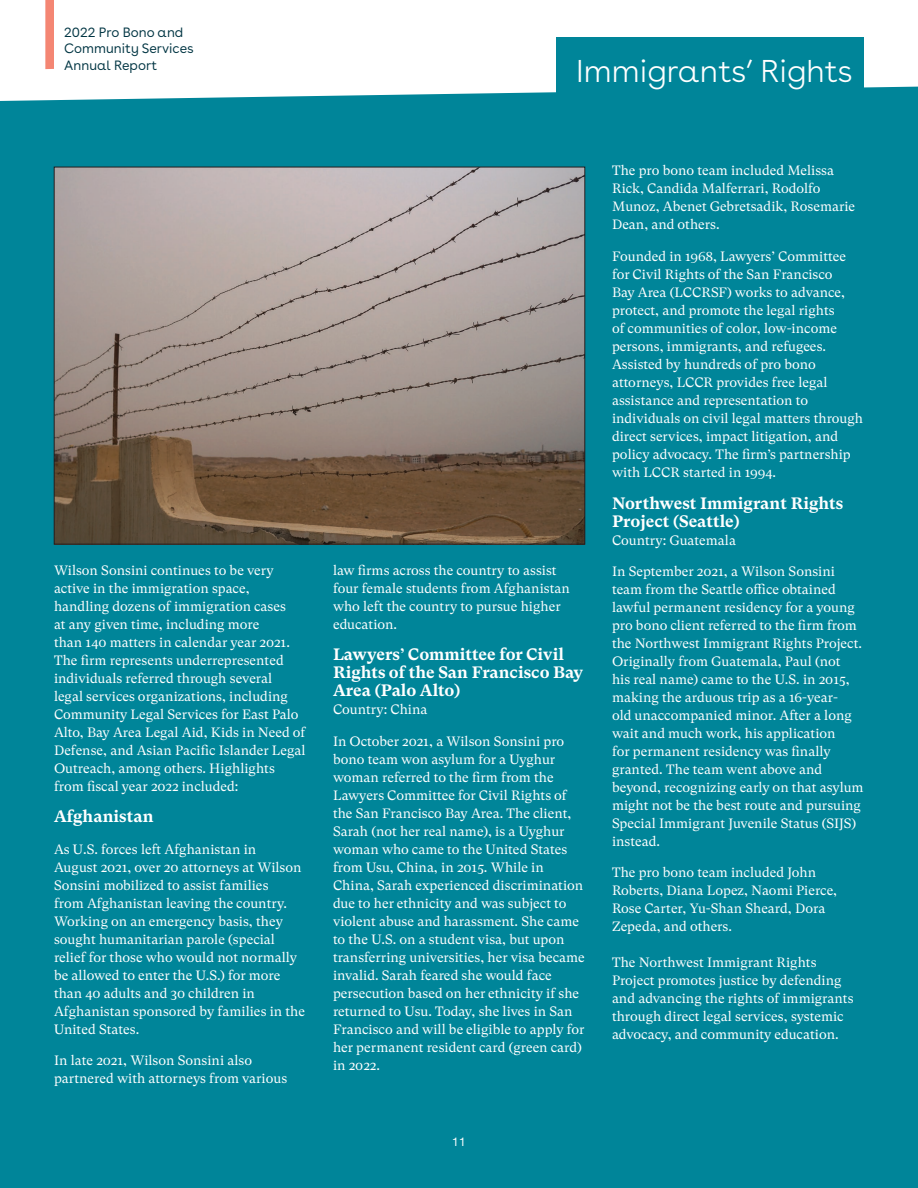
<style>
.page{position:relative;width:918px;height:1188px;background:#fff}
.page>*{position:absolute;margin:0;border:0;box-sizing:border-box;transform-origin:0 0}
.t1{font:300 31.5px "Buenos Aires";color:#fff}
.t2{font:700 16.5px/18px "GT Super Text";color:#fff}
.t3{font:13.5px/18px "GT Super Text";color:#fff}
.t4{font:13.5px/16.2px "Buenos Aires";color:#003543}
.t5{font:12px "Helvetica Neue";color:#fff}
</style>
<div class="page">
<div style="left:0;top:101px;width:918px;height:1087px;background:#008599"></div>
<svg style="left:0;top:37px;width:918px;height:64px"></svg>
<div style="left:45px;top:0;width:9px;height:69px;background:#f48673"></div>
<div style="left:556px;top:38px;width:308px;height:70px;background:#008599"></div>
<img style="left:56px;top:169px;width:527px;height:373px">
<p class="t4" style="left:64px;top:23px;width:131px">2022 Pro Bono and<br>Community Services<br>Annual Report</p>
<h1 class="t1" style="left:576px;top:46px;width:278px">Immigrants’ Rights</h1>
<p class="t3" style="left:54px;top:561px;width:253px">Wilson Sonsini continues to be very active in the immigration space, handling dozens of immigration cases<br>at any given time, including more<br>than 140 matters in calendar year 2021.<br>The firm represents underrepresented individuals referred through several<br>legal services organizations, including Community Legal Services for East Palo Alto, Bay Area Legal Aid, Kids in Need of Defense, and Asian Pacific Islander Legal Outreach, among others. Highlights from fiscal year 2022 included:</p>
<p class="t2" style="left:54px;top:808px;width:101px">Afghanistan</p>
<p class="t3" style="left:54px;top:840px;width:253px">As U.S. forces left Afghanistan in<br>August 2021, over 20 attorneys at Wilson Sonsini mobilized to assist families<br>from Afghanistan leaving the country.<br>Working on an emergency basis, they sought humanitarian parole (special relief for those who would not normally be allowed to enter the U.S.) for more than 40 adults and 30 children in Afghanistan sponsored by families in the United States.</p>
<p class="t3" style="left:54px;top:1052px;width:235px">In late 2021, Wilson Sonsini also partnered with attorneys from various</p>
<p class="t3" style="left:333px;top:561px;width:238px">law firms across the country to assist four female students from Afghanistan who left the country to pursue higher education.</p>
<p class="t2" style="left:333px;top:646px;width:252px">Lawyers’ Committee for Civil<br>Rights of the San Francisco Bay<br>Area (Palo Alto)</p>
<p class="t3" style="left:333px;top:701px;width:96px">Country: China</p>
<p class="t3" style="left:333px;top:732px;width:253px">In October 2021, a Wilson Sonsini pro bono team won asylum for a Uyghur woman referred to the firm from the Lawyers Committee for Civil Rights of the San Francisco Bay Area. The client, Sarah (not her real name), is a Uyghur woman who came to the United States from Usu, China, in 2015. While in China, Sarah experienced discrimination due to her ethnicity and was subject to violent abuse and harassment. She came to the U.S. on a student visa, but upon transferring universities, her visa became invalid. Sarah feared she would face persecution based on her ethnicity if she returned to Usu. Today, she lives in San Francisco and will be eligible to apply for her permanent resident card (green card) in 2022.</p>
<p class="t5" style="left:452px;top:1133px;width:15px">11</p>
<p class="t3" style="left:612px;top:162px;width:245px">The pro bono team included Melissa<br>Rick, Candida Malferrari, Rodolfo<br>Munoz, Abenet Gebretsadik, Rosemarie<br>Dean, and others.</p>
<p class="t3" style="left:612px;top:247px;width:253px">Founded in 1968, Lawyers’ Committee for Civil Rights of the San Francisco<br>Bay Area (LCCRSF) works to advance, protect, and promote the legal rights<br>of communities of color, low-income persons, immigrants, and refugees.<br>Assisted by hundreds of pro bono attorneys, LCCR provides free legal assistance and representation to individuals on civil legal matters through direct services, impact litigation, and policy advocacy. The firm’s partnership with LCCR started in 1994.</p>
<p class="t2" style="left:612px;top:494px;width:233px">Northwest Immigrant Rights<br>Project (Seattle)</p>
<p class="t3" style="left:612px;top:531px;width:125px">Country: Guatemala</p>
<p class="t3" style="left:612px;top:562px;width:253px">In September 2021, a Wilson Sonsini team from the Seattle office obtained lawful permanent residency for a young pro bono client referred to the firm from the Northwest Immigrant Rights Project.<br>Originally from Guatemala, Paul (not<br>his real name) came to the U.S. in 2015, making the arduous trip as a 16-year-<br>old unaccompanied minor. After a long wait and much work, his application<br>for permanent residency was finally granted. The team went above and beyond, recognizing early on that asylum might not be the best route and pursuing Special Immigrant Juvenile Status (SIJS) instead.</p>
<p class="t3" style="left:612px;top:864px;width:227px">The pro bono team included John<br>Roberts, Diana Lopez, Naomi Pierce,<br>Rose Carter, Yu-Shan Sheard, Dora<br>Zepeda, and others.</p>
<p class="t3" style="left:612px;top:954px;width:243px">The Northwest Immigrant Rights Project promotes justice by defending and advancing the rights of immigrants through direct legal services, systemic advocacy, and community education.</p>
</div>
